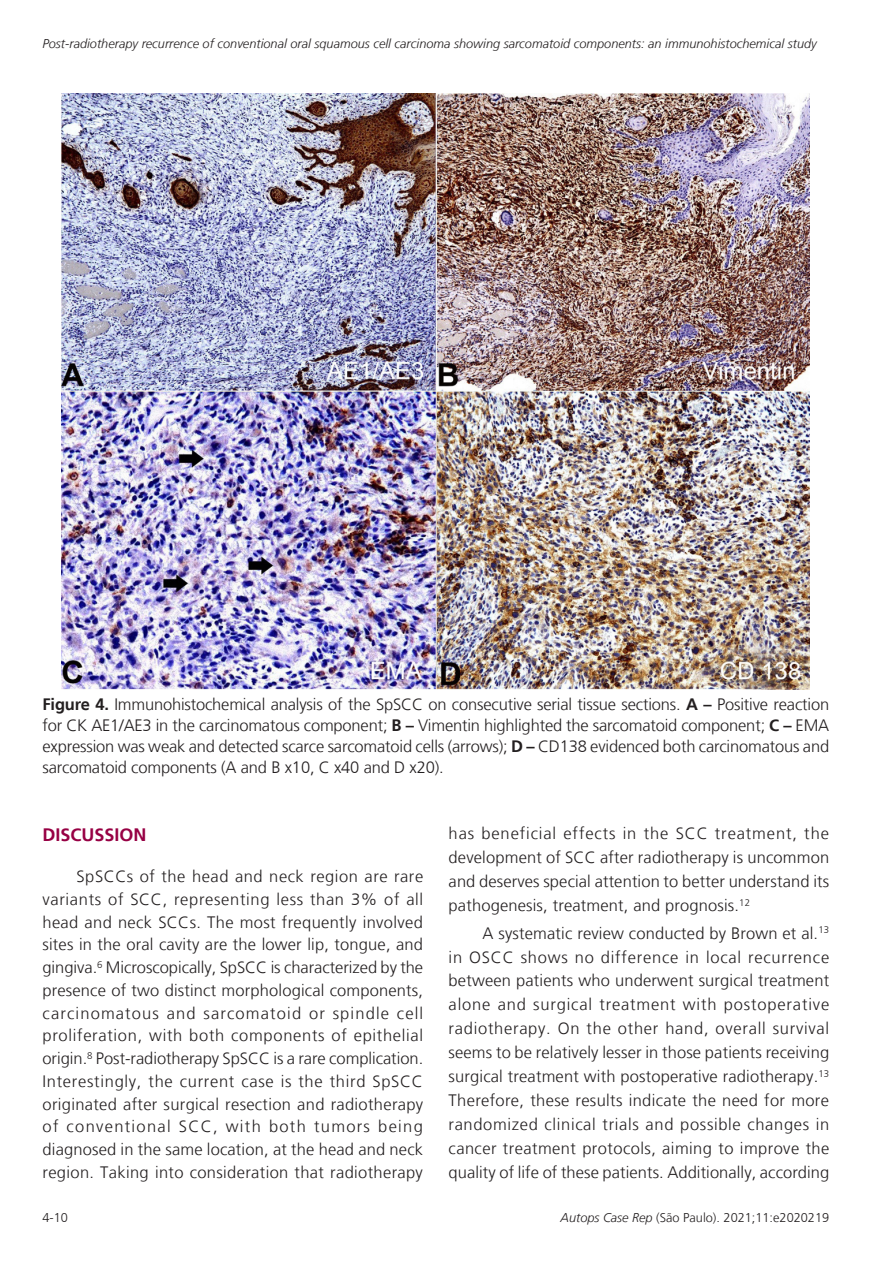
<style>
.page{position:relative;width:893px;height:1263px;background:#fff}
.page>*{position:absolute;margin:0;border:0;box-sizing:border-box;transform-origin:0 0}
.Heading1{font:700 18px "Frutiger LT";color:#970044}
.Paragraph{font:300 16.5px/22.8px "Frutiger LT";letter-spacing:.01em;color:#231f20;text-align:justify}
.FigureCaption{font:300 16.5px/21px "Frutiger LT";letter-spacing:-.01em;color:#231f20;text-align:justify}
.t1{font:italic 300 12.75px "Frutiger LT";color:#231f20}
.t2{font:300 12.75px "Frutiger LT";color:#231f20}
.s1{font-weight:700}
.s2{font-style:italic}
</style>
<div class="page">
<img style="left:62px;top:94px;width:748px;height:595px">
<p class="t1" style="left:43px;top:37px;width:776px">Post-radiotherapy recurrence of conventional oral squamous cell carcinoma showing sarcomatoid components: an immunohistochemical study</p>
<p class="FigureCaption" style="left:43px;top:694px;width:788px"><span class="s1">Figure 4.</span> Immunohistochemical analysis of the SpSCC on consecutive serial tissue sections. <span class="s1">A –</span> Positive reaction for CK AE1/AE3 in the carcinomatous component; <span class="s1">B –</span> Vimentin highlighted the sarcomatoid component; <span class="s1">C –</span> EMA expression was weak and detected scarce sarcomatoid cells (arrows); <span class="s1">D –</span> CD138 evidenced both carcinomatous and sarcomatoid components (A and B x10, C x40 and D x20).</p>
<p class="Heading1" style="left:43px;top:824px;width:106px">DISCUSSION</p>
<p class="Paragraph" style="left:43px;top:865px;width:382px;text-indent:34px">SpSCCs of the head and neck region are rare variants of SCC, representing less than 3% of all head and neck SCCs. The most frequently involved sites in the oral cavity are the lower lip, tongue, and gingiva.<sup>6</sup> Microscopically, SpSCC is characterized by the presence of two distinct morphological components, carcinomatous and sarcomatoid or spindle cell proliferation, with both components of epithelial origin.<sup>8</sup> Post-radiotherapy SpSCC is a rare complication.<br>Interestingly, the current case is the third SpSCC originated after surgical resection and radiotherapy of conventional SCC, with both tumors being diagnosed in the same location, at the head and neck region. Taking into consideration that radiotherapy</p>
<p class="Paragraph" style="left:449px;top:822px;width:382px;line-height:24px">has beneficial effects in the SCC treatment, the development of SCC after radiotherapy is uncommon and deserves special attention to better understand its pathogenesis, treatment, and prognosis.<sup>12</sup></p>
<p class="Paragraph" style="left:449px;top:921px;width:382px;line-height:24px;text-indent:34px">A systematic review conducted by Brown et al.<sup>13 </sup>in OSCC shows no difference in local recurrence between patients who underwent surgical treatment alone and surgical treatment with postoperative radiotherapy. On the other hand, overall survival seems to be relatively lesser in those patients receiving surgical treatment with postoperative radiotherapy.<sup>13<br></sup>Therefore, these results indicate the need for more randomized clinical trials and possible changes in cancer treatment protocols, aiming to improve the quality of life of these patients. Additionally, according</p>
<p class="t2" style="left:43px;top:1210px;width:27px">4-10</p>
<p class="t2" style="left:561px;top:1210px;width:270px"><span class="s2">Autops Case Rep</span> (São Paulo). 2021;11:e2020219</p>
</div>
